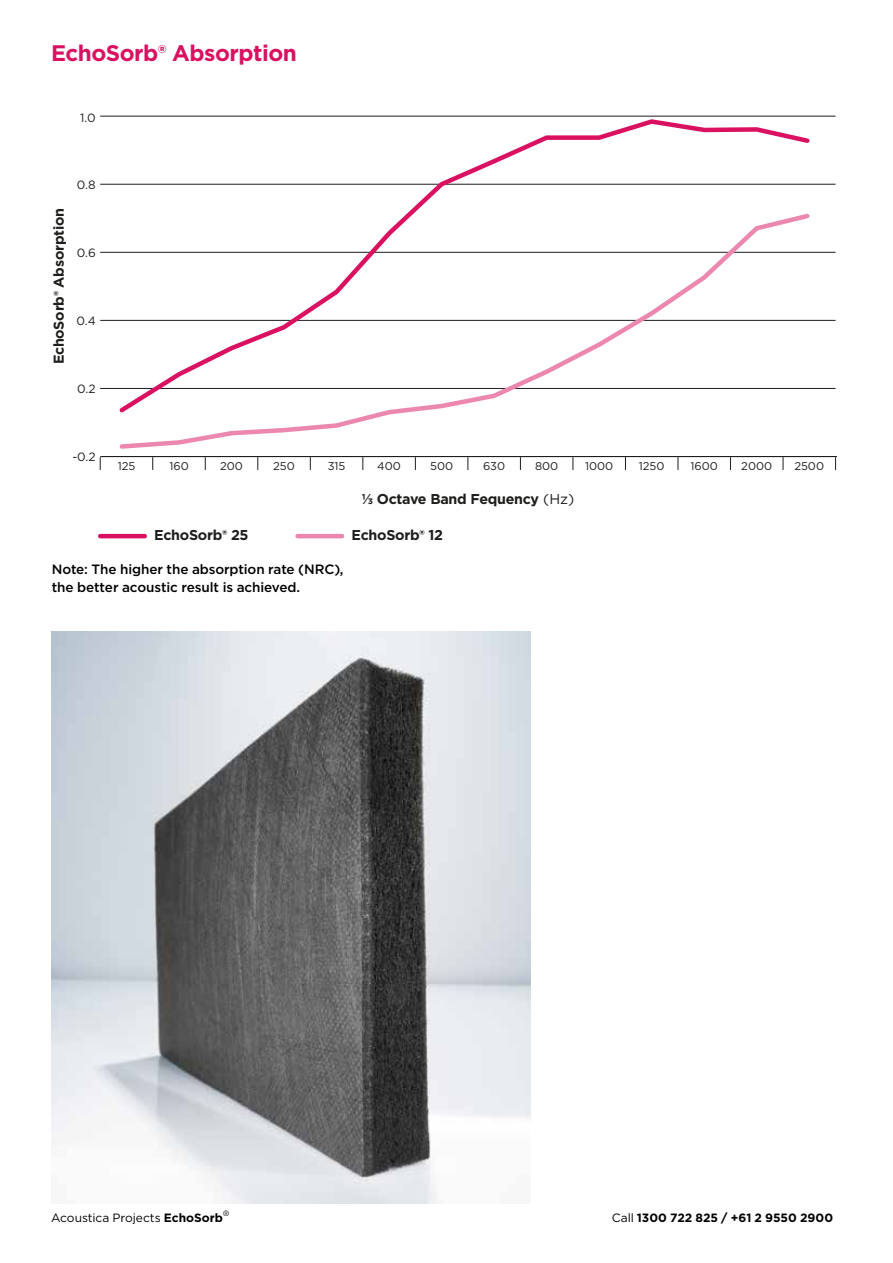
<style>
.page{position:relative;width:893px;height:1263px;background:#fff}
.page>*{position:absolute;margin:0;border:0;box-sizing:border-box;transform-origin:0 0}
.t1{font:700 22.5px "Gotham";letter-spacing:-.02em;color:#da1161}
.t2{font:700 14.25px "Gotham";letter-spacing:-.02em;color:#1e1e1c}
.t3{font:500 13.5px/18px "Gotham";letter-spacing:-.01em;color:#000}
.t4{font:700 12px "Gotham";color:#000}
.t5{font:12px "Gotham";letter-spacing:-.005em;color:#000}
.t6{font:12px "Gotham";color:#1e1e1c}
.t7{font:11.25px "Gotham";color:#1e1e1c}
.t8{font:300 7.5px "Helvetica Neue LT Pro";color:#000}
.s1{font-weight:400}
.s2{font-weight:700}
</style>
<div class="page">
<hr style="left:100px;top:456px;width:736px;height:1px;background:#1d1d1b">
<svg style="left:100px;top:457px;width:1px;height:13px"></svg>
<svg style="left:152px;top:457px;width:1px;height:13px"></svg>
<svg style="left:205px;top:457px;width:1px;height:13px"></svg>
<svg style="left:258px;top:457px;width:1px;height:13px"></svg>
<svg style="left:310px;top:457px;width:1px;height:13px"></svg>
<svg style="left:363px;top:457px;width:1px;height:13px"></svg>
<svg style="left:415px;top:457px;width:1px;height:13px"></svg>
<svg style="left:468px;top:457px;width:1px;height:13px"></svg>
<svg style="left:520px;top:457px;width:1px;height:13px"></svg>
<svg style="left:573px;top:457px;width:1px;height:13px"></svg>
<svg style="left:625px;top:457px;width:1px;height:13px"></svg>
<svg style="left:678px;top:457px;width:1px;height:13px"></svg>
<svg style="left:730px;top:457px;width:1px;height:13px"></svg>
<svg style="left:783px;top:457px;width:1px;height:13px"></svg>
<svg style="left:835px;top:457px;width:1px;height:13px"></svg>
<hr style="left:100px;top:320px;width:736px;height:1px;background:#1d1d1b">
<hr style="left:100px;top:184px;width:736px;height:1px;background:#1d1d1b">
<hr style="left:100px;top:252px;width:736px;height:1px;background:#1d1d1b">
<hr style="left:100px;top:388px;width:736px;height:1px;background:#1d1d1b">
<hr style="left:100px;top:116px;width:736px;height:1px;background:#1d1d1b">
<hr style="left:100px;top:534px;width:45px;height:4px;background:#da1161">
<hr style="left:298px;top:534px;width:44px;height:4px;background:#ec88b0">
<svg style="left:116px;top:119px;width:697px;height:202px"></svg>
<svg style="left:117px;top:211px;width:696px;height:238px"></svg>
<img style="left:51px;top:631px;width:479px;height:572px">
<h1 class="t1" style="left:51px;top:38px;width:247px">EchoSorb® Absorption</h1>
<p class="t6" style="left:80px;top:110px;width:17px">1.0</p>
<p class="t2" style="left:49px;top:364px;width:157px;rotate:-90deg">EchoSorb® Absorption</p>
<p class="t6" style="left:77px;top:177px;width:20px">0.8</p>
<p class="t6" style="left:77px;top:245px;width:21px">0.6</p>
<p class="t6" style="left:76px;top:313px;width:21px">0.4</p>
<p class="t6" style="left:77px;top:381px;width:20px">0.2</p>
<p class="t6" style="left:72px;top:449px;width:25px">-0.2</p>
<p class="t7" style="left:118px;top:459px;width:19px">125</p>
<p class="t7" style="left:169px;top:459px;width:21px">160</p>
<p class="t7" style="left:220px;top:459px;width:24px">200</p>
<p class="t7" style="left:273px;top:459px;width:23px">250</p>
<p class="t7" style="left:328px;top:459px;width:19px">315</p>
<p class="t7" style="left:377px;top:459px;width:25px">400</p>
<p class="t7" style="left:430px;top:459px;width:24px">500</p>
<p class="t7" style="left:483px;top:459px;width:24px">630</p>
<p class="t7" style="left:535px;top:459px;width:25px">800</p>
<p class="t7" style="left:585px;top:459px;width:30px">1000</p>
<p class="t7" style="left:639px;top:459px;width:27px">1250</p>
<p class="t7" style="left:690px;top:459px;width:29px">1600</p>
<p class="t7" style="left:741px;top:459px;width:32px">2000</p>
<p class="t7" style="left:794px;top:459px;width:31px">2500</p>
<p class="t2" style="left:361px;top:490px;width:214px">⅓ Octave Band Fequency <span class="s1">(Hz)</span></p>
<p class="t2" style="left:154px;top:526px;width:96px">EchoSorb® 25</p>
<p class="t2" style="left:352px;top:526px;width:93px">EchoSorb® 12</p>
<p class="t3" style="left:52px;top:560px;width:293px">Note: The higher the absorption rate (NRC), the better acoustic result is achieved.</p>
<p class="t5" style="left:51px;top:1210px;width:173px">Acoustica Projects <span class="s2">EchoSorb</span></p>
<p class="t8" style="left:223px;top:1209px;width:7px">®</p>
<p class="t4" style="left:612px;top:1210px;width:223px"><span class="s1">Call</span> 1300 722 825 / +61 2 9550 2900</p>
</div>
